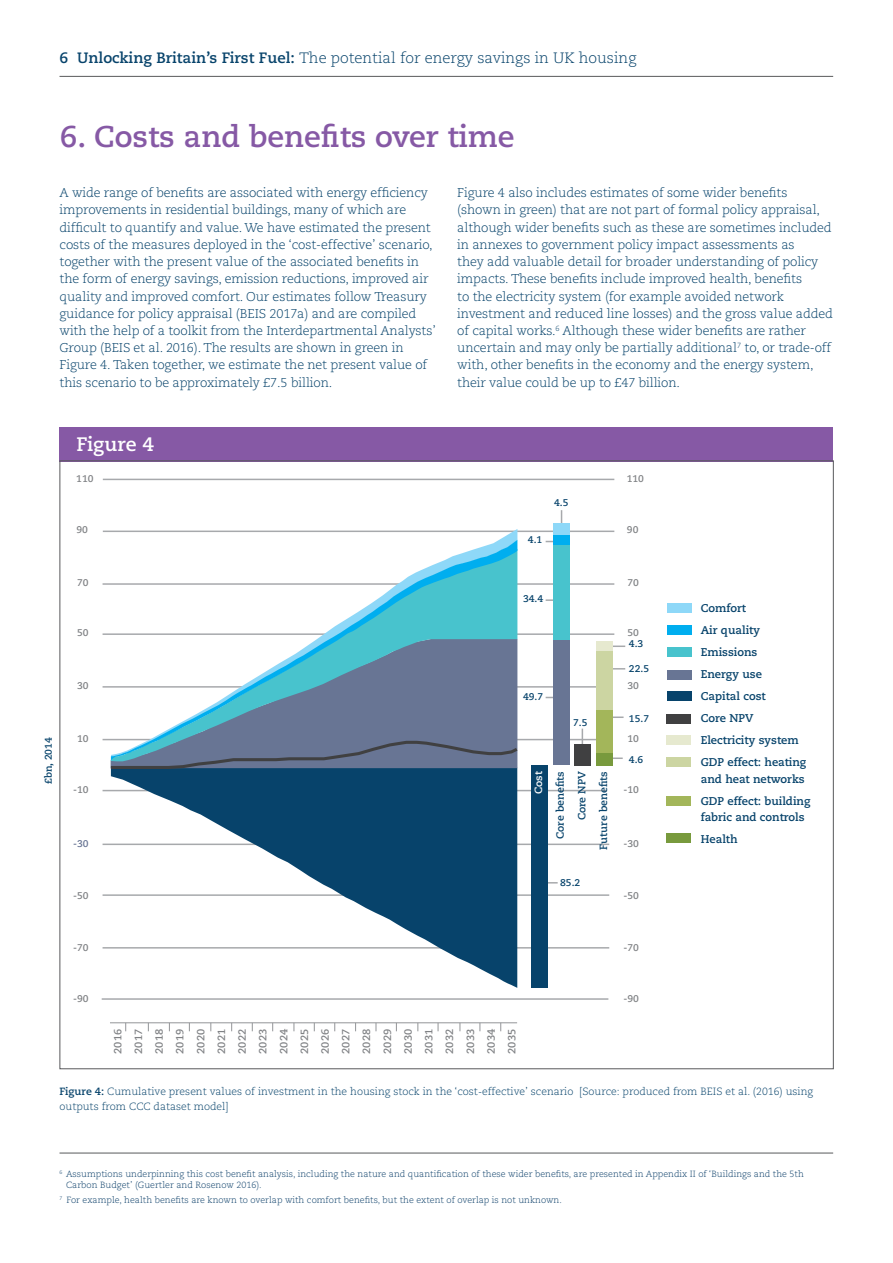
<style>
.page{position:relative;width:893px;height:1263px;background:#fff}
.page>*{position:absolute;margin:0;border:0;box-sizing:border-box;transform-origin:0 0}
.t1{font:700 30px "Caecilia LT Std";color:#8659a5}
.t2{font:700 19.5px "Caecilia LT Std";color:#fff}
.t3{font:300 15px "Caecilia LT Std";color:#07436b}
.t4{font:300 12.75px/17.2px "Caecilia LT Std";letter-spacing:-.01em;color:#07436b}
.t5{font:700 11.25px/22px "Caecilia LT Std";color:#07436b}
.t6{font:300 10.5px/15px "Caecilia LT Std";color:#07436b}
.t7{font:700 10.5px/20.7px "Caecilia LT Std";color:#808285;text-align:justify}
.t8{font:700 10.5px/21.6px "Caecilia LT Std";color:#07436b;text-align:right}
.t9{font:700 10.5px "Caecilia LT Std";color:#fff}
.t10{font:700 9.75px "Caecilia LT Std";color:#808285}
.t11{font:700 9.75px "Caecilia LT Std";color:#07436b}
.t12{font:700 9.75px "Caecilia LT Std";color:#687594}
.t13{font:300 9px/11.2px "Caecilia LT Std";color:#0d406a}
.s1{font-weight:700}
</style>
<div class="page">
<hr style="left:60px;top:76px;width:773px;height:1px;background:#58595b">
<hr style="left:60px;top:1153px;width:773px;height:1px;background:#58595b">
<div style="left:60px;top:427px;width:773px;height:34px;background:#8659a5"></div>
<hr style="left:103px;top:531px;width:511px;height:1px;background:#a7a9ac">
<hr style="left:103px;top:583px;width:511px;height:2px;background:#a7a9ac">
<hr style="left:103px;top:633px;width:511px;height:2px;background:#a7a9ac">
<hr style="left:103px;top:686px;width:506px;height:2px;background:#a7a9ac">
<hr style="left:103px;top:739px;width:504px;height:1px;background:#a7a9ac">
<hr style="left:103px;top:844px;width:506px;height:1px;background:#a7a9ac">
<hr style="left:103px;top:894px;width:506px;height:2px;background:#a7a9ac">
<hr style="left:103px;top:947px;width:506px;height:2px;background:#a7a9ac">
<hr style="left:103px;top:790px;width:504px;height:1px;background:#a7a9ac">
<svg style="left:546px;top:599px;width:7px;height:2px"></svg>
<svg style="left:612px;top:646px;width:13px;height:1px"></svg>
<svg style="left:612px;top:668px;width:13px;height:2px"></svg>
<svg style="left:582px;top:729px;width:1px;height:15px"></svg>
<svg style="left:547px;top:882px;width:11px;height:2px"></svg>
<svg style="left:561px;top:510px;width:1px;height:13px"></svg>
<svg style="left:111px;top:771px;width:406px;height:217px"></svg>
<svg style="left:111px;top:529px;width:406px;height:11px"></svg>
<svg style="left:111px;top:540px;width:406px;height:199px"></svg>
<div style="left:531px;top:765px;width:16px;height:223px;background:#07436b"></div>
<div style="left:553px;top:638px;width:16px;height:127px;background:#687594"></div>
<div style="left:553px;top:545px;width:17px;height:94px;background:#48c3cd"></div>
<div style="left:553px;top:535px;width:17px;height:10px;background:#00aeef"></div>
<div style="left:553px;top:523px;width:17px;height:12px;background:#8ed8f8"></div>
<div style="left:574px;top:744px;width:17px;height:22px;background:#404041"></div>
<div style="left:596px;top:751px;width:16px;height:15px;background:#789a3d"></div>
<div style="left:596px;top:710px;width:16px;height:43px;background:#a3b65a"></div>
<div style="left:596px;top:651px;width:16px;height:59px;background:#ccd5a2"></div>
<div style="left:596px;top:642px;width:16px;height:9px;background:#e6e9cf"></div>
<div style="left:667px;top:692px;width:25px;height:9px;background:#07436b"></div>
<div style="left:667px;top:670px;width:25px;height:9px;background:#687594"></div>
<div style="left:667px;top:647px;width:25px;height:10px;background:#48c3cd"></div>
<div style="left:667px;top:625px;width:25px;height:9px;background:#00aeef"></div>
<div style="left:667px;top:604px;width:25px;height:9px;background:#8ed8f8"></div>
<div style="left:666px;top:714px;width:25px;height:10px;background:#404041"></div>
<div style="left:666px;top:736px;width:25px;height:9px;background:#e6e9cf"></div>
<div style="left:667px;top:758px;width:24px;height:9px;background:#ccd5a2"></div>
<div style="left:667px;top:797px;width:24px;height:9px;background:#a3b65a"></div>
<hr style="left:110px;top:1022px;width:407px;height:1px;background:#939598">
<div style="left:666px;top:834px;width:25px;height:9px;background:#789a3d"></div>
<svg style="left:108px;top:739px;width:413px;height:32px;background:#607590"></svg>
<hr style="left:102px;top:998px;width:506px;height:2px;background:#a7a9ac">
<hr style="left:103px;top:479px;width:511px;height:1px;background:#a7a9ac">
<p class="t3" style="left:60px;top:51px;width:578px"><span class="s1">6 Unlocking Britain’s First Fuel:</span> The potential for energy savings in UK housing</p>
<h1 class="t1" style="left:60px;top:124px;width:456px">6. Costs and benefits over time</h1>
<p class="t4" style="left:60px;top:185px;width:378px">A wide range of benefits are associated with energy efficiency improvements in residential buildings, many of which are difficult to quantify and value. We have estimated the present costs of the measures deployed in the ‘cost-effective’ scenario, together with the present value of the associated benefits in the form of energy savings, emission reductions, improved air quality and improved comfort. Our estimates follow Treasury guidance for policy appraisal (BEIS 2017a) and are compiled with the help of a toolkit from the Interdepartmental Analysts’ Group (BEIS et al. 2016). The results are shown in green in Figure 4. Taken together, we estimate the net present value of this scenario to be approximately £7.5 billion.</p>
<p class="t4" style="left:457px;top:185px;width:377px">Figure 4 also includes estimates of some wider benefits (shown in green) that are not part of formal policy appraisal, although wider benefits such as these are sometimes included in annexes to government policy impact assessments as<br>they add valuable detail for broader understanding of policy impacts. These benefits include improved health, benefits<br>to the electricity system (for example avoided network investment and reduced line losses) and the gross value added of capital works.<sup>6</sup> Although these wider benefits are rather uncertain and may only be partially additional<sup>7</sup> to, or trade-off with, other benefits in the economy and the energy system, their value could be up to £47 billion.</p>
<p class="t11" style="left:44px;top:784px;width:48px;rotate:-90deg">£bn, 2014</p>
<h2 class="t2" style="left:77px;top:436px;width:79px">Figure 4</h2>
<p class="t10" style="left:76px;top:475px;width:19px">110</p>
<p class="t10" style="left:627px;top:475px;width:19px">110</p>
<p class="t11" style="left:554px;top:498px;width:16px">4.5</p>
<p class="t10" style="left:77px;top:525px;width:13px">90</p>
<p class="t10" style="left:627px;top:526px;width:13px">90</p>
<p class="t11" style="left:528px;top:536px;width:16px">4.1</p>
<p class="t10" style="left:77px;top:579px;width:13px">70</p>
<p class="t10" style="left:627px;top:579px;width:13px">70</p>
<p class="t11" style="left:523px;top:595px;width:22px">34.4</p>
<p class="t10" style="left:77px;top:628px;width:13px">50</p>
<p class="t10" style="left:627px;top:628px;width:13px">50</p>
<p class="t11" style="left:629px;top:640px;width:16px">4.3</p>
<p class="t11" style="left:629px;top:665px;width:22px">22.5</p>
<p class="t10" style="left:77px;top:682px;width:13px">30</p>
<p class="t10" style="left:627px;top:682px;width:13px">30</p>
<p class="t11" style="left:523px;top:693px;width:22px">49.7</p>
<p class="t10" style="left:77px;top:734px;width:13px">10</p>
<p class="t11" style="left:573px;top:718px;width:16px">7.5</p>
<p class="t11" style="left:629px;top:714px;width:22px">15.7</p>
<p class="t11" style="left:629px;top:756px;width:16px">4.6</p>
<p class="t10" style="left:627px;top:734px;width:13px">10</p>
<p class="t10" style="left:73px;top:785px;width:17px">-10</p>
<p class="t12" style="left:73px;top:839px;width:17px">-30</p>
<p class="t9" style="left:534px;top:794px;width:24px;rotate:-90deg">Cost</p>
<p class="t8" style="left:550px;top:850px;width:80px;rotate:-90deg">Core benefits<br>Core NPV<br>Future benefits</p>
<p class="t10" style="left:623px;top:785px;width:17px">-10</p>
<p class="t10" style="left:623px;top:839px;width:17px">-30</p>
<p class="t11" style="left:560px;top:878px;width:22px">85.2</p>
<p class="t10" style="left:73px;top:891px;width:17px">-50</p>
<p class="t10" style="left:623px;top:891px;width:17px">-50</p>
<p class="t10" style="left:73px;top:943px;width:17px">-70</p>
<p class="t10" style="left:73px;top:994px;width:17px">-90</p>
<p class="t7" style="left:108px;top:1054px;width:26px;rotate:-90deg">2016<br>2017<br>2018<br>2019<br>2020<br>2021<br>2022<br>2023<br>2024<br>2025<br>2026<br>2027<br>2028<br>2029<br>2030<br>2031<br>2032<br>2033<br>2034<br>2035</p>
<p class="t10" style="left:623px;top:943px;width:17px">-70</p>
<p class="t10" style="left:623px;top:994px;width:17px">-90</p>
<p class="t5" style="left:701px;top:598px;width:107px">Comfort<br>Air quality<br>Emissions<br>Energy use<br>Capital cost<br>Core NPV<br>Electricity system<br>GDP effect: heating</p>
<p class="t5" style="left:701px;top:769px;width:111px">and heat networks<br>GDP effect: building</p>
<p class="t5" style="left:701px;top:807px;width:105px">fabric and controls<br>Health</p>
<p class="t6" style="left:60px;top:1084px;width:755px"><span class="s1">Figure 4:</span> Cumulative present values of investment in the housing stock in the ‘cost-effective’ scenario [Source: produced from BEIS et al. (2016) using outputs from CCC dataset model]</p>
<p class="t13" style="left:66px;top:1169px;width:739px;text-indent:-7px"><sup>6</sup> Assumptions underpinning this cost benefit analysis, including the nature and quantification of these wider benefits, are presented in Appendix II of ‘Buildings and the 5th<br>Carbon Budget’ (Guertler and Rosenow 2016).</p>
<p class="t13" style="left:60px;top:1195px;width:504px"><sup>7</sup> For example, health benefits are known to overlap with comfort benefits, but the extent of overlap is not unknown.</p>
</div>
